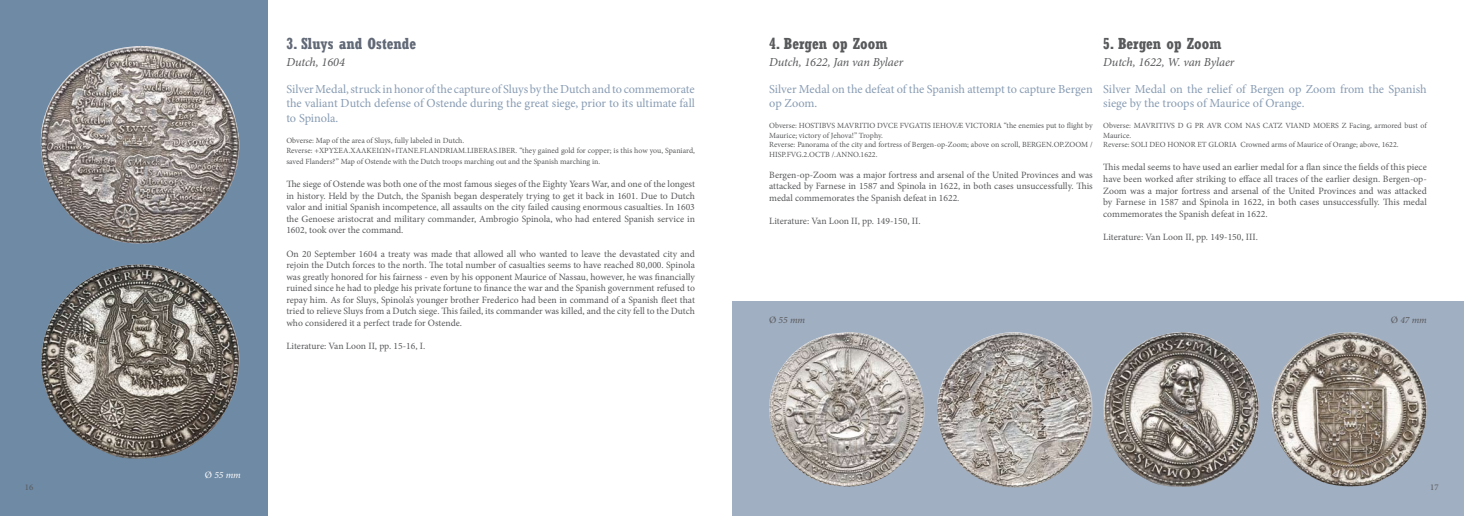
<style>
.page{position:relative;width:1464px;height:516px;background:#fff}
.page>*{position:absolute;margin:0;border:0;box-sizing:border-box;transform-origin:0 0}
.t1{font:700 condensed 15.75px "Rockwell";color:#58595b}
.t2{font:700 condensed 15.75px "Rockwell";color:#616876}
.t3{font:12.25px/14.7px "Minion Pro";letter-spacing:-.005em;color:#889cb3}
.t4{font:italic 12.25px "Minion Pro";letter-spacing:-.005em;color:#58595b}
.t5{font:9.62px/11.5px "Minion Pro";color:#58595b;text-align:justify}
.t6{font:italic 9.62px "Minion Pro";letter-spacing:-.01em;color:#58595b}
.t7{font:italic 9.62px "Minion Pro";color:#fff}
.t8{font:8.75px "Minion Pro";color:#58595b}
.t9{font:7.88px/9.5px "Minion Pro";letter-spacing:-.005em;color:#58595b}
.s1{font-style:normal}
</style>
<div class="page">
<div style="left:732px;top:301px;width:731px;height:215px;background:#a1afc2"></div>
<img style="left:937px;top:332px;width:155px;height:156px">
<img style="left:769px;top:332px;width:155px;height:155px">
<img style="left:1271px;top:332px;width:155px;height:155px">
<img style="left:1103px;top:332px;width:155px;height:155px">
<div style="left:0;top:0;width:267px;height:516px;background:#6e8aa5"></div>
<img style="left:41px;top:46px;width:198px;height:198px">
<img style="left:41px;top:264px;width:198px;height:195px">
<h1 class="t2" style="left:286px;top:34px;width:131px">3. Sluys and Ostende</h1>
<p class="t4" style="left:286px;top:54px;width:60px">Dutch, 1604</p>
<p class="t3" style="left:286px;top:82px;width:410px;text-align:justify">Silver Medal, struck in honor of the capture of Sluys by the Dutch and to commemorate the valiant Dutch defense of Ostende during the great siege, prior to its ultimate fall to Spinola.</p>
<p class="t9" style="left:286px;top:136px;width:410px">Obverse: Map of the area of Sluys, fully labeled in Dutch.<br>Reverse: +ΧΡΥΣΕΑ.ΧΑΛΚΕΙΩΝ+ITANE.FLANDRIAM.LIBERAS.IBER. “they gained gold for copper; is this how you, Spaniard,</p>
<p class="t9" style="left:286px;top:157px;width:315px">saved Flanders?” Map of Ostende with the Dutch troops marching out and the Spanish marching in.</p>
<p class="t5" style="left:286px;top:178px;width:410px">The siege of Ostende was both one of the most famous sieges of the Eighty Years War, and one of the longest in history. Held by the Dutch, the Spanish began desperately trying to get it back in 1601. Due to Dutch valor and initial Spanish incompetence, all assaults on the city failed causing enormous casualties. In 1603 the Genoese aristocrat and military commander, Ambrogio Spinola, who had entered Spanish service in 1602, took over the command.</p>
<p class="t5" style="left:286px;top:248px;width:410px">On 20 September 1604 a treaty was made that allowed all who wanted to leave the devastated city and rejoin the Dutch forces to the north. The total number of casualties seems to have reached 80,000. Spinola was greatly honored for his fairness - even by his opponent Maurice of Nassau, however, he was financially ruined since he had to pledge his private fortune to finance the war and the Spanish government refused to repay him. As for Sluys, Spinola’s younger brother Frederico had been in command of a Spanish fleet that tried to relieve Sluys from a Dutch siege. This failed, its commander was killed, and the city fell to the Dutch who considered it a perfect trade for Ostende.</p>
<p class="t5" style="left:286px;top:340px;width:140px">Literature: Van Loon II, pp. 15-16, I.</p>
<p class="t7" style="left:205px;top:469px;width:37px"><span class="s1">Ø</span> 55 mm</p>
<h1 class="t1" style="left:769px;top:34px;width:120px">4. Bergen op Zoom</h1>
<p class="t4" style="left:769px;top:54px;width:135px">Dutch, 1622, Jan van Bylaer</p>
<p class="t3" style="left:769px;top:82px;width:325px">Silver Medal on the defeat of the Spanish attempt to capture Bergen op Zoom.</p>
<p class="t9" style="left:769px;top:121px;width:325px">Obverse: HOSTIBVS MAVRITIO DVCE FVGATIS IEHOVÆ VICTORIA “the enemies put to flight by Maurice; victory of Jehova!” Trophy.<br>Reverse: Panorama of the city and fortress of Bergen-op-Zoom; above on scroll, BERGEN.OP.ZOOM / HISP.FVG.2.OCTB /.ANNO.1622.</p>
<p class="t5" style="left:769px;top:169px;width:325px">Bergen-op-Zoom was a major fortress and arsenal of the United Provinces and was attacked by Farnese in 1587 and Spinola in 1622, in both cases unsuccessfully. This medal commemorates the Spanish defeat in 1622.</p>
<p class="t5" style="left:769px;top:215px;width:153px">Literature: Van Loon II, pp. 149-150, II.</p>
<h1 class="t1" style="left:1103px;top:34px;width:120px">5. Bergen op Zoom</h1>
<p class="t4" style="left:1103px;top:54px;width:133px">Dutch, 1622, W. van Bylaer</p>
<p class="t3" style="left:1103px;top:82px;width:325px">Silver Medal on the relief of Bergen op Zoom from the Spanish siege by the troops of Maurice of Orange.</p>
<p class="t9" style="left:1103px;top:121px;width:325px">Obverse: MAVRITIVS D G PR AVR COM NAS CATZ VIAND MOERS Z Facing, armored bust of<br>Maurice.<br>Reverse: SOLI DEO HONOR ET GLORIA Crowned arms of Maurice of Orange; above, 1622.</p>
<p class="t5" style="left:1103px;top:162px;width:325px">This medal seems to have used an earlier medal for a flan since the fields of this piece have been worked after striking to efface all traces of the earlier design. Bergen-op-Zoom was a major fortress and arsenal of the United Provinces and was attacked by Farnese in 1587 and Spinola in 1622, in both cases unsuccessfully. This medal commemorates the Spanish defeat in 1622.</p>
<p class="t5" style="left:1103px;top:231px;width:156px">Literature: Van Loon II, pp. 149-150, III.</p>
<p class="t6" style="left:769px;top:314px;width:37px"><span class="s1">Ø</span> 55 mm</p>
<p class="t6" style="left:1390px;top:314px;width:37px"><span class="s1">Ø</span> 47 mm</p>
<p class="t8" style="left:25px;top:481px;width:10px">16</p>
<p class="t8" style="left:1430px;top:481px;width:10px">17</p>
</div>
